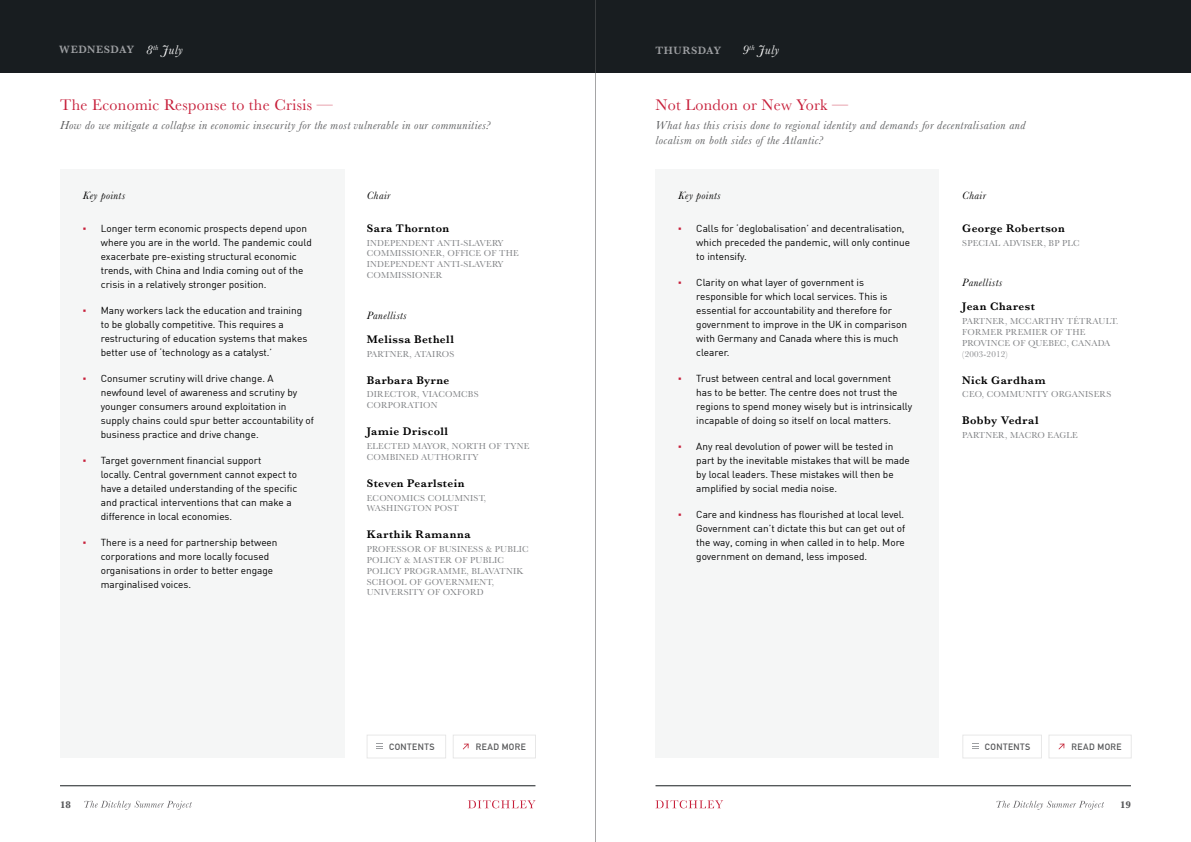
<style>
.page{position:relative;width:1191px;height:842px;background:#fff}
.page>*{position:absolute;margin:0;border:0;box-sizing:border-box;transform-origin:0 0}
.t1{font:16px "Baskerville";letter-spacing:.02em;color:#c71f3a}
.t2{font:italic 13px "Baskerville";color:#fff}
.t3{font:italic 12px/15px "Baskerville";letter-spacing:.04em;color:#58595b}
.t4{font:600 11.4px "Baskerville";letter-spacing:.04em;color:#000}
.t5{font:italic 11px "Baskerville";letter-spacing:.04em;color:#000}
.t6{font:600 11px "Baskerville";letter-spacing:.05em;color:#9d9fa2}
.t7{font:10px/14px "DIN";color:#000}
.t8{font:700 10px "Baskerville";color:#58595b}
.t9{font:9px/10.8px "Baskerville";letter-spacing:.025em;color:#808285}
.t10{font:700 9px "DIN Alternate";letter-spacing:.055em;color:#58595b}
.s1{font-weight:400;font-style:italic;font-size:13px;color:#fff}
.s2{font-family:"Arial";color:#c71f3a}
</style>
<div class="page">
<div style="left:0;top:0;width:1191px;height:73px;background:#181d20"></div>
<hr style="left:60px;top:786px;width:475px;height:1px;background:#181d20">
<hr style="left:655px;top:786px;width:476px;height:1px;background:#181d20">
<svg style="left:996px;top:801px;width:108px;height:9px"></svg>
<svg style="left:84px;top:801px;width:108px;height:9px"></svg>
<svg style="left:655px;top:800px;width:68px;height:8px"></svg>
<svg style="left:468px;top:800px;width:67px;height:8px"></svg>
<hr style="left:595px;top:0;width:1px;height:842px;background:#58595b">
<div style="left:60px;top:169px;width:284px;height:589px;background:#f5f6f6"></div>
<div style="left:655px;top:169px;width:283px;height:589px;background:#f5f6f6"></div>
<svg style="left:463px;top:743px;width:5px;height:6px"></svg>
<svg style="left:377px;top:743px;width:6px;height:6px"></svg>
<svg style="left:1058px;top:743px;width:6px;height:6px"></svg>
<svg style="left:972px;top:743px;width:7px;height:6px"></svg>
<p class="t6" style="left:59px;top:41px;width:125px">WEDNESDAY <span class="s1">8</span><sup>th</sup> <span class="s1">July</span></p>
<h1 class="t1" style="left:60px;top:95px;width:274px">The Economic Response to the Crisis —</h1>
<p class="t3" style="left:60px;top:118px;width:431px">How do we mitigate a collapse in economic insecurity for the most vulnerable in our communities?</p>
<p class="t5" style="left:83px;top:188px;width:44px">Key points</p>
<p class="t5" style="left:367px;top:188px;width:25px">Chair</p>
<p class="t4" style="left:367px;top:220px;width:84px">Sara Thornton</p>
<p class="t9" style="left:367px;top:237px;width:154px">INDEPENDENT ANTI-SLAVERY<br>COMMISSIONER, OFFICE OF THE<br>INDEPENDENT ANTI-SLAVERY<br>COMMISSIONER</p>
<p class="t5" style="left:367px;top:308px;width:41px">Panellists</p>
<p class="t4" style="left:367px;top:331px;width:89px">Melissa Bethell</p>
<p class="t9" style="left:367px;top:348px;width:89px">PARTNER, ATAIROS</p>
<p class="t4" style="left:367px;top:372px;width:84px">Barbara Byrne</p>
<p class="t9" style="left:367px;top:389px;width:113px">DIRECTOR, VIACOMCBS<br>CORPORATION</p>
<p class="t4" style="left:367px;top:423px;width:83px">Jamie Driscoll</p>
<p class="t9" style="left:367px;top:441px;width:164px">ELECTED MAYOR, NORTH OF TYNE<br>COMBINED AUTHORITY</p>
<p class="t4" style="left:367px;top:475px;width:99px">Steven Pearlstein</p>
<p class="t9" style="left:367px;top:492px;width:121px">ECONOMICS COLUMNIST,<br>WASHINGTON POST</p>
<p class="t4" style="left:367px;top:527px;width:105px">Karthik Ramanna</p>
<p class="t9" style="left:367px;top:544px;width:163px">PROFESSOR OF BUSINESS &amp; PUBLIC<br>POLICY &amp; MASTER OF PUBLIC<br>POLICY PROGRAMME, BLAVATNIK<br>SCHOOL OF GOVERNMENT,<br>UNIVERSITY OF OXFORD</p>
<p class="t7" style="left:101px;top:221px;width:212px;text-indent:-18px"><span class="s2">▪</span> Longer term economic prospects depend upon where you are in the world. The pandemic could exacerbate pre-existing structural economic trends, with China and India coming out of the crisis in a relatively stronger position.</p>
<p class="t7" style="left:101px;top:303px;width:208px;text-indent:-18px"><span class="s2">▪</span> Many workers lack the education and training to be globally competitive. This requires a restructuring of education systems that makes better use of ‘technology as a catalyst.’</p>
<p class="t7" style="left:101px;top:371px;width:215px;text-indent:-18px"><span class="s2">▪</span> Consumer scrutiny will drive change. A newfound level of awareness and scrutiny by younger consumers around exploitation in supply chains could spur better accountability of business practice and drive change.</p>
<p class="t7" style="left:101px;top:453px;width:198px;text-indent:-18px"><span class="s2">▪</span> Target government financial support<br>locally. Central government cannot expect to have a detailed understanding of the specific and practical interventions that can make a difference in local economies.</p>
<p class="t7" style="left:101px;top:535px;width:178px;text-indent:-18px"><span class="s2">▪</span> There is a need for partnership between corporations and more locally focused organisations in order to better engage marginalised voices.</p>
<p class="t6" style="left:655px;top:43px;width:67px">THURSDAY</p>
<h2 class="t2" style="left:742px;top:41px;width:38px">9<sup>th</sup> July</h2>
<h1 class="t1" style="left:655px;top:95px;width:194px">Not London or New York —</h1>
<p class="t3" style="left:655px;top:118px;width:371px">What has this crisis done to regional identity and demands for decentralisation and localism on both sides of the Atlantic?</p>
<p class="t5" style="left:678px;top:188px;width:44px">Key points</p>
<p class="t5" style="left:962px;top:188px;width:25px">Chair</p>
<p class="t4" style="left:962px;top:220px;width:104px">George Robertson</p>
<p class="t9" style="left:962px;top:237px;width:119px">SPECIAL ADVISER, BP PLC</p>
<p class="t5" style="left:962px;top:275px;width:41px">Panellists</p>
<p class="t4" style="left:962px;top:299px;width:74px">Jean Charest</p>
<p class="t9" style="left:962px;top:316px;width:157px">PARTNER, MCCARTHY TÉTRAULT.<br>FORMER PREMIER OF THE<br>PROVINCE OF QUEBEC, CANADA (2003-2012)</p>
<p class="t4" style="left:962px;top:372px;width:85px">Nick Gardham</p>
<p class="t9" style="left:962px;top:389px;width:150px">CEO, COMMUNITY ORGANISERS</p>
<p class="t4" style="left:962px;top:413px;width:78px">Bobby Vedral</p>
<p class="t9" style="left:962px;top:430px;width:117px">PARTNER, MACRO EAGLE</p>
<p class="t7" style="left:696px;top:221px;width:215px;text-indent:-18px"><span class="s2">▪</span> Calls for ‘deglobalisation’ and decentralisation, which preceded the pandemic, will only continue to intensify.</p>
<p class="t7" style="left:696px;top:275px;width:212px;text-indent:-18px"><span class="s2">▪</span> Clarity on what layer of government is responsible for which local services. This is essential for accountability and therefore for government to improve in the UK in comparison with Germany and Canada where this is much clearer.</p>
<p class="t7" style="left:696px;top:371px;width:217px;text-indent:-18px"><span class="s2">▪</span> Trust between central and local government<br>has to be better. The centre does not trust the regions to spend money wisely but is intrinsically incapable of doing so itself on local matters.</p>
<p class="t7" style="left:696px;top:439px;width:215px;text-indent:-18px"><span class="s2">▪</span> Any real devolution of power will be tested in part by the inevitable mistakes that will be made by local leaders. These mistakes will then be amplified by social media noise.</p>
<p class="t7" style="left:696px;top:507px;width:210px;text-align:justify;text-indent:-18px"><span class="s2">▪</span> Care and kindness has flourished at local level.<br>Government can’t dictate this but can get out of the way, coming in when called in to help. More government on demand, less imposed.</p>
<p class="t10" style="left:389px;top:740px;width:47px">CONTENTS</p>
<p class="t10" style="left:476px;top:740px;width:52px">READ MORE</p>
<p class="t10" style="left:985px;top:740px;width:47px">CONTENTS</p>
<p class="t10" style="left:1071px;top:740px;width:52px">READ MORE</p>
<p class="t8" style="left:60px;top:797px;width:12px">18</p>
<p class="t8" style="left:1120px;top:797px;width:12px">19</p>
</div>
